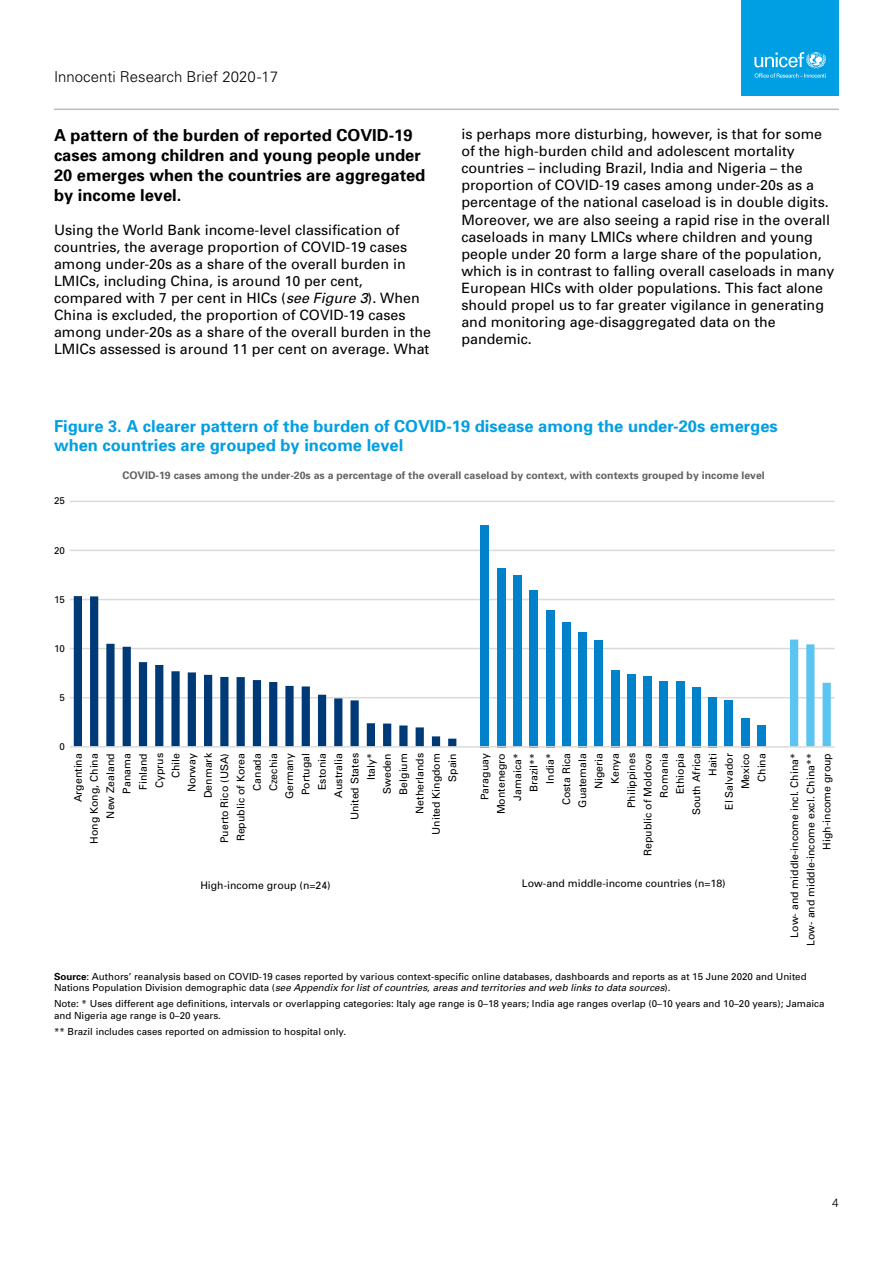
<style>
.page{position:relative;width:893px;height:1263px;background:#fff}
.page>*{position:absolute;margin:0;border:0;box-sizing:border-box;transform-origin:0 0}
.t1{font:700 16.5px/19.8px "Univers";color:#000}
.t2{font:700 16.5px/18.9px "Univers";color:#009fe3}
.t3{font:300 15px "Univers";color:#000}
.t4{font:14.25px/17.1px "Univers";color:#000}
.t5{font:300 12px "Univers";color:#000}
.t6{font:10.5px/16.4px "Univers";color:#000;text-align:right}
.t7{font:700 10.5px "Univers";color:#646363}
.t8{font:9.75px/11.7px "Univers";color:#000}
.s1{font-style:italic}
.s2{font-weight:700}
</style>
<div class="page">
<hr style="left:54px;top:109px;width:785px;height:1px;background:#bcbcbc">
<div style="left:741px;top:0;width:98px;height:96px;background:#009fe3"></div>
<svg style="left:754px;top:52px;width:72px;height:26px"></svg>
<hr style="left:70px;top:697px;width:765px;height:1px;background:#dadada">
<hr style="left:70px;top:648px;width:765px;height:1px;background:#dadada">
<hr style="left:70px;top:599px;width:765px;height:1px;background:#dadada">
<hr style="left:70px;top:550px;width:765px;height:1px;background:#dadada">
<hr style="left:70px;top:501px;width:765px;height:1px;background:#dadada">
<svg style="left:74px;top:596px;width:382px;height:150px"></svg>
<div style="left:480px;top:525px;width:9px;height:222px;background:#0081c9"></div>
<div style="left:497px;top:568px;width:9px;height:179px;background:#0081c9"></div>
<div style="left:513px;top:575px;width:9px;height:172px;background:#0081c9"></div>
<div style="left:529px;top:590px;width:9px;height:157px;background:#0081c9"></div>
<div style="left:546px;top:610px;width:8px;height:137px;background:#0081c9"></div>
<div style="left:562px;top:622px;width:9px;height:125px;background:#0081c9"></div>
<div style="left:578px;top:632px;width:9px;height:115px;background:#0081c9"></div>
<div style="left:594px;top:641px;width:9px;height:106px;background:#0081c9"></div>
<div style="left:611px;top:670px;width:9px;height:77px;background:#0081c9"></div>
<div style="left:627px;top:675px;width:9px;height:72px;background:#0081c9"></div>
<div style="left:643px;top:677px;width:9px;height:70px;background:#0081c9"></div>
<div style="left:659px;top:681px;width:9px;height:66px;background:#0081c9"></div>
<div style="left:676px;top:682px;width:9px;height:65px;background:#0081c9"></div>
<div style="left:692px;top:687px;width:9px;height:60px;background:#0081c9"></div>
<div style="left:708px;top:697px;width:9px;height:50px;background:#0081c9"></div>
<div style="left:724px;top:701px;width:9px;height:46px;background:#0081c9"></div>
<div style="left:741px;top:718px;width:9px;height:29px;background:#0081c9"></div>
<div style="left:757px;top:725px;width:9px;height:22px;background:#0081c9"></div>
<svg style="left:790px;top:640px;width:41px;height:106px"></svg>
<hr style="left:70px;top:746px;width:765px;height:2px;background:#dadada">
<p class="t3" style="left:54px;top:68px;width:226px">Innocenti Research Brief 2020-17</p>
<p class="t1" style="left:54px;top:125px;width:373px">A pattern of the burden of reported COVID-19 cases among children and young people under 20 emerges when the countries are aggregated by income level.</p>
<p class="t4" style="left:54px;top:221px;width:379px">Using the World Bank income-level classification of countries, the average proportion of COVID-19 cases among under-20s as a share of the overall burden in LMICs, including China, is around 10 per cent, compared with 7 per cent in HICs (<span class="s1">see Figure 3</span>). When China is excluded, the proportion of COVID-19 cases among under-20s as a share of the overall burden in the LMICs assessed is around 11 per cent on average. What</p>
<p class="t4" style="left:461px;top:125px;width:374px">is perhaps more disturbing, however, is that for some of the high-burden child and adolescent mortality countries – including Brazil, India and Nigeria – the proportion of COVID-19 cases among under-20s as a percentage of the national caseload is in double digits.<br>Moreover, we are also seeing a rapid rise in the overall caseloads in many LMICs where children and young people under 20 form a large share of the population, which is in contrast to falling overall caseloads in many European HICs with older populations. This fact alone should propel us to far greater vigilance in generating and monitoring age-disaggregated data on the pandemic.</p>
<p class="t2" style="left:54px;top:416px;width:725px">Figure 3. A clearer pattern of the burden of COVID-19 disease among the under-20s emerges when countries are grouped by income level</p>
<p class="t7" style="left:122px;top:468px;width:644px">COVID-19 cases among the under-20s as a percentage of the overall caseload by context, with contexts grouped by income level</p>
<p class="t8" style="left:54px;top:495px;width:12px">25</p>
<p class="t8" style="left:54px;top:544px;width:12px">20</p>
<p class="t8" style="left:54px;top:593px;width:12px">15</p>
<p class="t8" style="left:54px;top:642px;width:12px">10</p>
<p class="t8" style="left:59px;top:691px;width:7px">5</p>
<p class="t8" style="left:59px;top:740px;width:7px">0</p>
<p class="t6" style="left:70px;top:844px;width:92px;rotate:-90deg">Argentina<br>Hong Kong, China<br>New Zealand<br>Panama<br>Finland<br>Cyprus<br>Chile<br>Norway<br>Denmark<br>Puerto Rico (USA)<br>Republic of Korea<br>Canada<br>Czechia<br>Germany<br>Portugal<br>Estonia<br>Australia<br>United States<br>Italy*<br>Sweden<br>Belgium<br>Netherlands<br>United Kingdom<br>Spain</p>
<p class="t6" style="left:477px;top:856px;width:104px;rotate:-90deg">Paraguay<br>Montenegro<br>Jamaica*<br>Brazil**<br>India*<br>Costa Rica<br>Guatemala<br>Nigeria<br>Kenya<br>Philippines<br>Republic of Moldova<br>Romania<br>Ethiopia<br>South Africa<br>Haiti<br>El Salvador<br>Mexico<br>China</p>
<p class="t6" style="left:786px;top:946px;width:194px;rotate:-90deg">Low- and middle-income incl. China*<br>Low- and middle-income excl. China**<br>High-income group</p>
<p class="t6" style="left:200px;top:877px;width:132px">High-income group (n=24)</p>
<p class="t6" style="left:522px;top:875px;width:205px">Low-and middle-income countries (n=18)</p>
<p class="t8" style="left:54px;top:970px;width:754px"><span class="s2">Source</span>: Authors’ reanalysis based on COVID-19 cases reported by various context-specific online databases, dashboards and reports as at 15 June 2020 and United<br>Nations Population Division demographic data (<span class="s1">see Appendix for list of countries, areas and territories and web links to data sources</span>).</p>
<p class="t8" style="left:54px;top:998px;width:772px">Note: * Uses different age definitions, intervals or overlapping categories: Italy age range is 0–18 years; India age ranges overlap (0–10 years and 10–20 years); Jamaica and Nigeria age range is 0–20 years.</p>
<p class="t8" style="left:54px;top:1025px;width:294px">** Brazil includes cases reported on admission to hospital only.</p>
<p class="t5" style="left:832px;top:1196px;width:8px">4</p>
</div>
